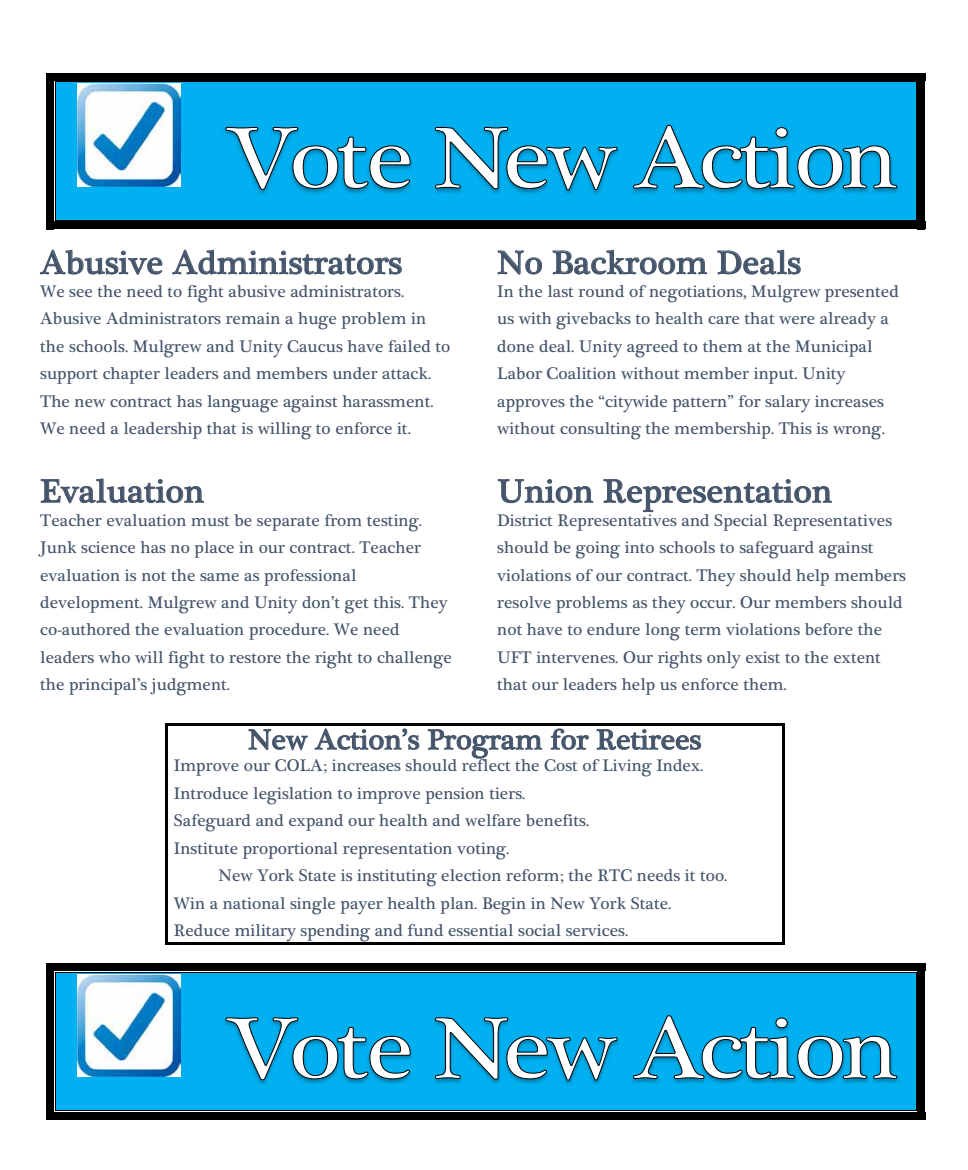
<style>
.page{position:relative;width:968px;height:1170px;background:#fff}
.page>*{position:absolute;margin:0;border:0;box-sizing:border-box;transform-origin:0 0}
.t1{font:33.5px "Plantagenet Cherokee";letter-spacing:.005em;color:#44546a}
.t2{font:28.88px "Plantagenet Cherokee";color:#44546a}
.t3{font:17.25px/27.4px "Plantagenet Cherokee";letter-spacing:.005em;color:#44546a}
</style>
<div class="page">
<div style="left:56px;top:82px;width:859px;height:138px;background:#00b0f0"></div>
<img style="left:224px;top:128px;width:675px;height:67px">
<svg style="left:225px;top:124px;width:673px;height:67px"></svg>
<div style="left:47px;top:73px;width:7px;height:9px;background:#000"></div>
<div style="left:47px;top:73px;width:9px;height:7px;background:#000"></div>
<div style="left:56px;top:73px;width:859px;height:7px;background:#000"></div>
<hr style="left:56px;top:81px;width:859px;height:1px;background:#000">
<div style="left:917px;top:73px;width:8px;height:9px;background:#000"></div>
<div style="left:915px;top:73px;width:10px;height:7px;background:#000"></div>
<div style="left:47px;top:220px;width:7px;height:9px;background:#000"></div>
<div style="left:47px;top:222px;width:9px;height:7px;background:#000"></div>
<div style="left:56px;top:222px;width:859px;height:7px;background:#000"></div>
<hr style="left:56px;top:220px;width:859px;height:1px;background:#000">
<div style="left:917px;top:220px;width:8px;height:9px;background:#000"></div>
<div style="left:915px;top:222px;width:10px;height:7px;background:#000"></div>
<div style="left:47px;top:82px;width:7px;height:138px;background:#000"></div>
<hr style="left:55px;top:82px;width:1px;height:138px;background:#000">
<div style="left:917px;top:82px;width:8px;height:138px;background:#000"></div>
<hr style="left:915px;top:82px;width:1px;height:138px;background:#000">
<svg style="left:39px;top:249px;width:124px;height:26px"></svg>
<svg style="left:172px;top:221px;width:230px;height:54px"></svg>
<svg style="left:40px;top:478px;width:164px;height:26px"></svg>
<svg style="left:497px;top:250px;width:45px;height:25px"></svg>
<svg style="left:551px;top:221px;width:157px;height:54px"></svg>
<svg style="left:717px;top:249px;width:84px;height:26px"></svg>
<svg style="left:497px;top:479px;width:97px;height:25px"></svg>
<svg style="left:603px;top:479px;width:229px;height:34px"></svg>
<svg style="left:248px;top:729px;width:60px;height:22px"></svg>
<svg style="left:314px;top:725px;width:106px;height:25px"></svg>
<svg style="left:427px;top:729px;width:115px;height:30px"></svg>
<svg style="left:550px;top:728px;width:39px;height:22px"></svg>
<svg style="left:596px;top:725px;width:105px;height:26px"></svg>
<hr style="left:167px;top:723px;width:615px;height:2px;background:#000">
<hr style="left:165px;top:725px;width:2px;height:33px;background:#000">
<hr style="left:782px;top:725px;width:2px;height:33px;background:#000">
<hr style="left:165px;top:758px;width:2px;height:28px;background:#000">
<hr style="left:782px;top:758px;width:2px;height:28px;background:#000">
<hr style="left:165px;top:786px;width:2px;height:27px;background:#000">
<hr style="left:782px;top:786px;width:2px;height:27px;background:#000">
<hr style="left:165px;top:813px;width:2px;height:28px;background:#000">
<hr style="left:782px;top:813px;width:2px;height:28px;background:#000">
<hr style="left:165px;top:841px;width:2px;height:27px;background:#000">
<hr style="left:782px;top:841px;width:2px;height:27px;background:#000">
<hr style="left:165px;top:868px;width:2px;height:28px;background:#000">
<hr style="left:782px;top:868px;width:2px;height:28px;background:#000">
<hr style="left:165px;top:896px;width:2px;height:27px;background:#000">
<hr style="left:782px;top:896px;width:2px;height:27px;background:#000">
<hr style="left:167px;top:943px;width:615px;height:2px;background:#000">
<hr style="left:165px;top:923px;width:2px;height:20px;background:#000">
<hr style="left:782px;top:923px;width:2px;height:20px;background:#000">
<div style="left:56px;top:973px;width:859px;height:137px;background:#00b0f0"></div>
<img style="left:224px;top:1019px;width:675px;height:66px">
<svg style="left:225px;top:1015px;width:673px;height:66px"></svg>
<div style="left:47px;top:963px;width:7px;height:10px;background:#000"></div>
<div style="left:47px;top:963px;width:9px;height:8px;background:#000"></div>
<div style="left:56px;top:963px;width:859px;height:8px;background:#000"></div>
<hr style="left:56px;top:972px;width:859px;height:1px;background:#000">
<div style="left:917px;top:963px;width:8px;height:10px;background:#000"></div>
<div style="left:915px;top:963px;width:10px;height:8px;background:#000"></div>
<div style="left:47px;top:1110px;width:7px;height:10px;background:#000"></div>
<div style="left:47px;top:1112px;width:9px;height:8px;background:#000"></div>
<div style="left:56px;top:1112px;width:859px;height:8px;background:#000"></div>
<hr style="left:56px;top:1110px;width:859px;height:1px;background:#000">
<div style="left:917px;top:1110px;width:8px;height:10px;background:#000"></div>
<div style="left:915px;top:1112px;width:10px;height:8px;background:#000"></div>
<div style="left:47px;top:973px;width:7px;height:137px;background:#000"></div>
<hr style="left:55px;top:973px;width:1px;height:137px;background:#000">
<div style="left:917px;top:973px;width:8px;height:137px;background:#000"></div>
<hr style="left:915px;top:973px;width:1px;height:137px;background:#000">
<img style="left:78px;top:83px;width:103px;height:103px">
<img style="left:78px;top:974px;width:103px;height:103px">
<h1 class="t1" style="left:40px;top:243px;width:363px">Abusive Administrators</h1>
<p class="t3" style="left:40px;top:278px;width:412px">We see the need to fight abusive administrators.<br>Abusive Administrators remain a huge problem in the schools. Mulgrew and Unity Caucus have failed to support chapter leaders and members under attack.<br>The new contract has language against harassment.<br>We need a leadership that is willing to enforce it.</p>
<h1 class="t1" style="left:40px;top:472px;width:166px">Evaluation</h1>
<p class="t3" style="left:40px;top:507px;width:413px">Teacher evaluation must be separate from testing.<br>Junk science has no place in our contract. Teacher evaluation is not the same as professional development. Mulgrew and Unity don’t get this. They co-authored the evaluation procedure. We need leaders who will fight to restore the right to challenge the principal’s judgment.</p>
<h1 class="t1" style="left:497px;top:243px;width:305px">No Backroom Deals</h1>
<p class="t3" style="left:497px;top:278px;width:403px">In the last round of negotiations, Mulgrew presented us with givebacks to health care that were already a done deal. Unity agreed to them at the Municipal Labor Coalition without member input. Unity approves the “citywide pattern” for salary increases without consulting the membership. This is wrong.</p>
<h1 class="t1" style="left:497px;top:472px;width:336px">Union Representation</h1>
<p class="t3" style="left:497px;top:507px;width:410px">District Representatives and Special Representatives should be going into schools to safeguard against violations of our contract. They should help members resolve problems as they occur. Our members should not have to endure long term violations before the UFT intervenes. Our rights only exist to the extent that our leaders help us enforce them.</p>
<h2 class="t2" style="left:248px;top:723px;width:454px">New Action’s Program for Retirees</h2>
<p class="t3" style="left:174px;top:753px;width:531px">Improve our COLA; increases should reflect the Cost of Living Index.<br>Introduce legislation to improve pension tiers.<br>Safeguard and expand our health and welfare benefits.<br>Institute proportional representation voting.</p>
<p class="t3" style="left:174px;top:862px;width:555px;text-indent:45px">New York State is instituting election reform; the RTC needs it too.<br>Win a national single payer health plan. Begin in New York State.<br>Reduce military spending and fund essential social services.</p>
</div>
